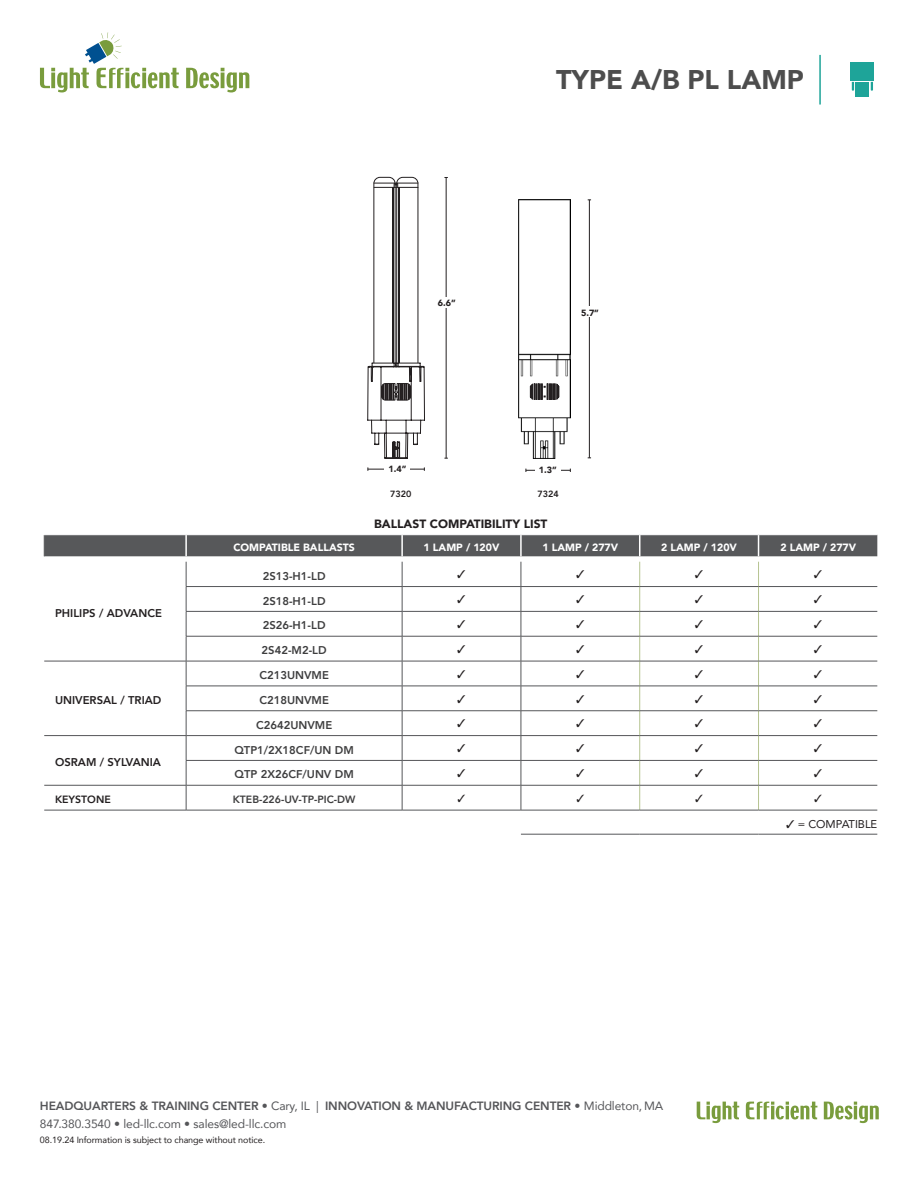
<style>
.page{position:relative;width:918px;height:1188px;background:#fff}
.page>*{position:absolute;margin:0;border:0;box-sizing:border-box;transform-origin:0 0}
.t1{font:900 27px "Avenir";color:#4d4d4d}
.t2{font:12px/18px "Avenir";letter-spacing:-.01em;color:#555659}
.t3{font:900 12px "Avenir";color:#231f20}
.t4{font:800 11.25px "Avenir";color:#3e3e3f}
.t5{font:800 11.25px "Avenir";color:#231f20}
.t6{font:11.25px "Avenir";color:#231f20}
.t7{font:900 10.5px "Avenir";color:#fff}
.t8{font:800 10.5px "Avenir";color:#3e3e3f}
.t9{font:800 10.5px "Avenir";color:#231f20}
.t10{font:9px "Avenir";letter-spacing:-.01em;color:#231f20}
.t11{font:900 9px "Avenir";color:#231f20}
.t12{font:800 9px "Avenir";color:#231f20}
.s1{font-weight:800}
.s2{font-weight:300}
</style>
<div class="page">
<svg style="left:44px;top:587px;width:833px;height:247px"></svg>
<svg style="left:639px;top:562px;width:1px;height:248px"></svg>
<svg style="left:758px;top:562px;width:1px;height:248px"></svg>
<hr style="left:640px;top:586px;width:119px;height:1px;background:#555659">
<hr style="left:759px;top:586px;width:118px;height:1px;background:#555659">
<hr style="left:640px;top:611px;width:119px;height:1px;background:#555659">
<hr style="left:759px;top:611px;width:118px;height:1px;background:#555659">
<hr style="left:640px;top:636px;width:119px;height:1px;background:#555659">
<hr style="left:759px;top:636px;width:118px;height:1px;background:#555659">
<hr style="left:640px;top:661px;width:119px;height:1px;background:#555659">
<hr style="left:759px;top:661px;width:118px;height:1px;background:#555659">
<hr style="left:640px;top:686px;width:119px;height:1px;background:#555659">
<hr style="left:759px;top:686px;width:118px;height:1px;background:#555659">
<hr style="left:640px;top:710px;width:119px;height:1px;background:#555659">
<hr style="left:759px;top:710px;width:118px;height:1px;background:#555659">
<hr style="left:640px;top:735px;width:119px;height:1px;background:#555659">
<hr style="left:759px;top:735px;width:118px;height:1px;background:#555659">
<hr style="left:640px;top:760px;width:119px;height:1px;background:#555659">
<hr style="left:759px;top:760px;width:118px;height:1px;background:#555659">
<hr style="left:640px;top:785px;width:119px;height:1px;background:#555659">
<hr style="left:759px;top:785px;width:118px;height:1px;background:#555659">
<hr style="left:186px;top:586px;width:216px;height:1px;background:#555659">
<hr style="left:402px;top:586px;width:119px;height:1px;background:#555659">
<hr style="left:521px;top:586px;width:119px;height:1px;background:#555659">
<hr style="left:186px;top:611px;width:216px;height:1px;background:#555659">
<hr style="left:402px;top:611px;width:119px;height:1px;background:#555659">
<hr style="left:521px;top:611px;width:119px;height:1px;background:#555659">
<hr style="left:186px;top:636px;width:216px;height:1px;background:#555659">
<hr style="left:402px;top:636px;width:119px;height:1px;background:#555659">
<hr style="left:521px;top:636px;width:119px;height:1px;background:#555659">
<hr style="left:44px;top:661px;width:142px;height:1px;background:#555659">
<hr style="left:186px;top:661px;width:216px;height:1px;background:#555659">
<hr style="left:402px;top:661px;width:119px;height:1px;background:#555659">
<hr style="left:521px;top:661px;width:119px;height:1px;background:#555659">
<hr style="left:186px;top:686px;width:216px;height:1px;background:#555659">
<hr style="left:402px;top:686px;width:119px;height:1px;background:#555659">
<hr style="left:521px;top:686px;width:119px;height:1px;background:#555659">
<hr style="left:186px;top:710px;width:216px;height:1px;background:#555659">
<hr style="left:402px;top:710px;width:119px;height:1px;background:#555659">
<hr style="left:521px;top:710px;width:119px;height:1px;background:#555659">
<hr style="left:44px;top:735px;width:142px;height:1px;background:#555659">
<hr style="left:186px;top:735px;width:216px;height:1px;background:#555659">
<hr style="left:402px;top:735px;width:119px;height:1px;background:#555659">
<hr style="left:521px;top:735px;width:119px;height:1px;background:#555659">
<hr style="left:186px;top:760px;width:216px;height:1px;background:#555659">
<hr style="left:402px;top:760px;width:119px;height:1px;background:#555659">
<hr style="left:521px;top:760px;width:119px;height:1px;background:#555659">
<hr style="left:44px;top:785px;width:142px;height:1px;background:#555659">
<hr style="left:186px;top:785px;width:216px;height:1px;background:#555659">
<svg style="left:186px;top:562px;width:1px;height:248px"></svg>
<hr style="left:402px;top:785px;width:119px;height:1px;background:#555659">
<svg style="left:402px;top:562px;width:1px;height:248px"></svg>
<hr style="left:521px;top:785px;width:119px;height:1px;background:#555659">
<svg style="left:521px;top:562px;width:1px;height:248px"></svg>
<hr style="left:44px;top:810px;width:142px;height:1px;background:#555659">
<hr style="left:186px;top:810px;width:216px;height:1px;background:#555659">
<hr style="left:402px;top:810px;width:119px;height:1px;background:#555659">
<hr style="left:521px;top:810px;width:119px;height:1px;background:#555659">
<hr style="left:640px;top:810px;width:119px;height:1px;background:#555659">
<hr style="left:759px;top:810px;width:118px;height:1px;background:#555659">
<hr style="left:521px;top:834px;width:119px;height:1px;background:#555659">
<hr style="left:640px;top:834px;width:119px;height:1px;background:#555659">
<hr style="left:759px;top:834px;width:118px;height:1px;background:#555659">
<div style="left:44px;top:535px;width:833px;height:21px;background:#57585a"></div>
<svg style="left:367px;top:177px;width:58px;height:282px"></svg>
<hr style="left:446px;top:177px;width:1px;height:281px;background:#231f20">
<div style="left:435px;top:297px;width:24px;height:11px;background:#fff"></div>
<hr style="left:368px;top:469px;width:56px;height:1px;background:#231f20">
<div style="left:385px;top:463px;width:25px;height:15px;background:#fff"></div>
<svg style="left:697px;top:1102px;width:42px;height:21px"></svg>
<svg style="left:824px;top:1102px;width:55px;height:21px"></svg>
<svg style="left:746px;top:1102px;width:71px;height:17px"></svg>
<svg style="left:186px;top:68px;width:63px;height:24px"></svg>
<svg style="left:40px;top:32px;width:139px;height:60px"></svg>
<svg style="left:871px;top:82px;width:2px;height:9px"></svg>
<div style="left:856px;top:82px;width:13px;height:15px;background:#1ea499"></div>
<svg style="left:852px;top:82px;width:2px;height:9px"></svg>
<div style="left:850px;top:62px;width:24px;height:18px;background:#1ea499"></div>
<hr style="left:819px;top:55px;width:2px;height:50px;background:#1ea499">
<hr style="left:526px;top:470px;width:44px;height:1px;background:#231f20">
<div style="left:535px;top:464px;width:26px;height:15px;background:#fff"></div>
<hr style="left:589px;top:200px;width:1px;height:258px;background:#231f20">
<div style="left:578px;top:307px;width:24px;height:10px;background:#fff"></div>
<img style="left:519px;top:199px;width:52px;height:259px">
<svg style="left:530px;top:383px;width:30px;height:17px"></svg>
<svg style="left:458px;top:595px;width:7px;height:8px"></svg>
<svg style="left:577px;top:595px;width:7px;height:8px"></svg>
<svg style="left:695px;top:595px;width:8px;height:8px"></svg>
<svg style="left:814px;top:595px;width:8px;height:8px"></svg>
<svg style="left:458px;top:620px;width:7px;height:8px"></svg>
<svg style="left:577px;top:620px;width:7px;height:8px"></svg>
<svg style="left:695px;top:620px;width:8px;height:8px"></svg>
<svg style="left:814px;top:620px;width:8px;height:8px"></svg>
<svg style="left:458px;top:645px;width:7px;height:8px"></svg>
<svg style="left:577px;top:645px;width:7px;height:8px"></svg>
<svg style="left:695px;top:645px;width:8px;height:8px"></svg>
<svg style="left:814px;top:645px;width:8px;height:8px"></svg>
<svg style="left:458px;top:670px;width:7px;height:8px"></svg>
<svg style="left:577px;top:670px;width:7px;height:8px"></svg>
<svg style="left:695px;top:670px;width:8px;height:8px"></svg>
<svg style="left:814px;top:670px;width:8px;height:8px"></svg>
<svg style="left:458px;top:695px;width:7px;height:8px"></svg>
<svg style="left:577px;top:695px;width:7px;height:8px"></svg>
<svg style="left:695px;top:695px;width:8px;height:8px"></svg>
<svg style="left:814px;top:695px;width:8px;height:8px"></svg>
<svg style="left:458px;top:719px;width:7px;height:9px"></svg>
<svg style="left:577px;top:719px;width:7px;height:9px"></svg>
<svg style="left:695px;top:719px;width:8px;height:9px"></svg>
<svg style="left:814px;top:719px;width:8px;height:9px"></svg>
<svg style="left:458px;top:744px;width:7px;height:8px"></svg>
<svg style="left:577px;top:744px;width:7px;height:8px"></svg>
<svg style="left:695px;top:744px;width:8px;height:8px"></svg>
<svg style="left:814px;top:744px;width:8px;height:8px"></svg>
<svg style="left:458px;top:769px;width:7px;height:8px"></svg>
<svg style="left:576px;top:769px;width:8px;height:8px"></svg>
<svg style="left:695px;top:769px;width:8px;height:8px"></svg>
<svg style="left:814px;top:769px;width:8px;height:8px"></svg>
<svg style="left:458px;top:794px;width:7px;height:8px"></svg>
<svg style="left:577px;top:794px;width:7px;height:8px"></svg>
<svg style="left:696px;top:794px;width:7px;height:8px"></svg>
<svg style="left:814px;top:794px;width:8px;height:8px"></svg>
<h1 class="t1" style="left:556px;top:57px;width:249px">TYPE A/B PL LAMP</h1>
<p class="t11" style="left:438px;top:295px;width:19px">6.6”</p>
<p class="t11" style="left:388px;top:461px;width:20px">1.4”</p>
<p class="t12" style="left:390px;top:487px;width:23px">7320</p>
<p class="t11" style="left:581px;top:305px;width:19px">5.7”</p>
<p class="t11" style="left:539px;top:462px;width:19px">1.3”</p>
<p class="t12" style="left:537px;top:487px;width:23px">7324</p>
<p class="t3" style="left:374px;top:514px;width:175px">BALLAST COMPATIBILITY LIST</p>
<p class="t5" style="left:55px;top:604px;width:108px">PHILIPS / ADVANCE</p>
<p class="t5" style="left:55px;top:691px;width:108px">UNIVERSAL / TRIAD</p>
<p class="t5" style="left:55px;top:753px;width:108px">OSRAM / SYLVANIA</p>
<p class="t7" style="left:233px;top:538px;width:123px">COMPATIBLE BALLASTS</p>
<p class="t7" style="left:424px;top:538px;width:77px">1 LAMP / 120V</p>
<p class="t7" style="left:542px;top:538px;width:77px">1 LAMP / 277V</p>
<p class="t7" style="left:661px;top:538px;width:77px">2 LAMP / 120V</p>
<p class="t7" style="left:780px;top:538px;width:77px">2 LAMP / 277V</p>
<p class="t4" style="left:263px;top:567px;width:64px">2S13-H1-LD</p>
<p class="t4" style="left:263px;top:592px;width:64px">2S18-H1-LD</p>
<p class="t4" style="left:263px;top:617px;width:64px">2S26-H1-LD</p>
<p class="t4" style="left:262px;top:642px;width:66px">2S42-M2-LD</p>
<p class="t4" style="left:259px;top:666px;width:71px">C213UNVME</p>
<p class="t4" style="left:259px;top:691px;width:71px">C218UNVME</p>
<p class="t4" style="left:256px;top:716px;width:78px">C2642UNVME</p>
<p class="t4" style="left:234px;top:741px;width:121px">QTP1/2X18CF/UN DM</p>
<p class="t4" style="left:234px;top:766px;width:121px">QTP 2X26CF/UNV DM</p>
<p class="t9" style="left:55px;top:791px;width:57px">KEYSTONE</p>
<p class="t8" style="left:233px;top:791px;width:124px">KTEB-226-UV-TP-PIC-DW</p>
<p class="t2" style="left:40px;top:1097px;width:625px"><span class="s1">HEADQUARTERS &amp; TRAINING CENTER</span> <span class="s2">•</span> Cary, IL | <span class="s1">INNOVATION &amp; MANUFACTURING CENTER</span> <span class="s2">•</span> Middleton, MA<br>847.380.3540 • led-llc.com <span class="s2">•</span> sales@led-llc.com</p>
<p class="t10" style="left:40px;top:1133px;width:227px">08.19.24 Information is subject to change without notice.</p>
<p class="t6" style="left:786px;top:815px;width:93px">✓ = COMPATIBLE</p>
</div>
